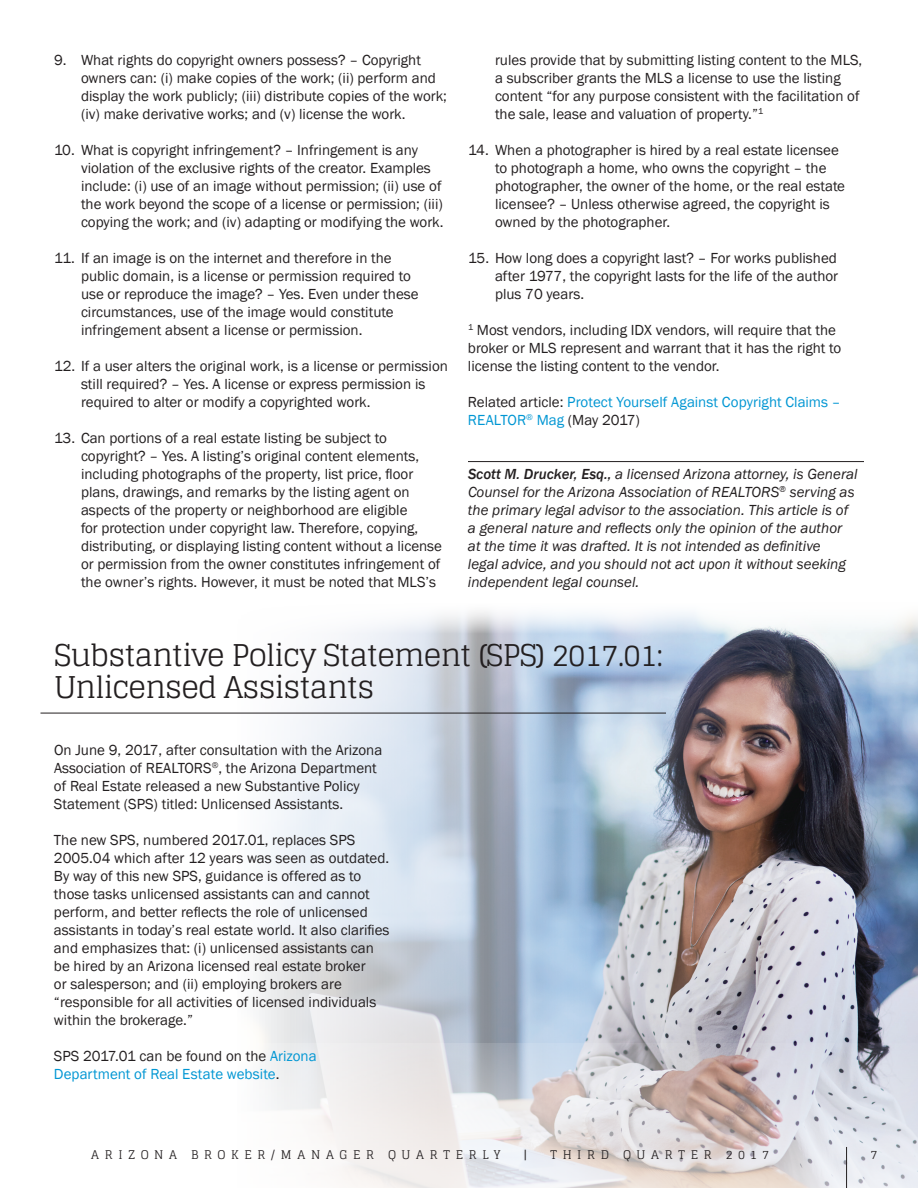
<style>
.page{position:relative;width:918px;height:1188px;background:#fff}
.page>*{position:absolute;margin:0;border:0;box-sizing:border-box;transform-origin:0 0}
.t1{font:30px/31.5px "Glegoo";letter-spacing:-.03em;color:#231f20}
.t2{font:15px/18px "Franklin Gothic";color:#231f20}
.t3{font:italic 15px/18px "Franklin Gothic";color:#231f20}
.t4{font:15px/18px "Franklin Gothic";color:#0096d3}
.t5{font:12px "Glegoo";letter-spacing:.465em;color:#231f20}
.s1{color:#231f20}
.s2{font-weight:500}
</style>
<div class="page">
<img style="left:237px;top:611px;width:681px;height:432px">
<svg style="left:265px;top:1043px;width:653px;height:145px"></svg>
<hr style="left:468px;top:461px;width:396px;height:1px;background:#231f20">
<hr style="left:846px;top:1147px;width:1px;height:41px;background:#231f20">
<hr style="left:40px;top:713px;width:626px;height:1px;background:#231f20">
<p class="t2" style="left:81px;top:51px;width:367px;text-indent:-27px">9. What rights do copyright owners possess? – Copyright owners can: (i) make copies of the work; (ii) perform and display the work publicly; (iii) distribute copies of the work; (iv) make derivative works; and (v) license the work.</p>
<p class="t2" style="left:81px;top:141px;width:364px;text-indent:-27px">10. What is copyright infringement? – Infringement is any violation of the exclusive rights of the creator. Examples include: (i) use of an image without permission; (ii) use of the work beyond the scope of a license or permission; (iii) copying the work; and (iv) adapting or modifying the work.</p>
<p class="t2" style="left:81px;top:249px;width:339px;text-indent:-27px">11. If an image is on the internet and therefore in the public domain, is a license or permission required to use or reproduce the image? – Yes. Even under these circumstances, use of the image would constitute infringement absent a license or permission.</p>
<p class="t2" style="left:81px;top:357px;width:368px;text-indent:-27px">12. If a user alters the original work, is a license or permission still required? – Yes. A license or express permission is required to alter or modify a copyrighted work.</p>
<p class="t2" style="left:81px;top:429px;width:363px;text-indent:-27px">13. Can portions of a real estate listing be subject to copyright? – Yes. A listing’s original content elements, including photographs of the property, list price, floor plans, drawings, and remarks by the listing agent on aspects of the property or neighborhood are eligible<br>for protection under copyright law. Therefore, copying, distributing, or displaying listing content without a license or permission from the owner constitutes infringement of the owner’s rights. However, it must be noted that MLS’s</p>
<p class="t2" style="left:495px;top:51px;width:369px">rules provide that by submitting listing content to the MLS, a subscriber grants the MLS a license to use the listing content “for any purpose consistent with the facilitation of the sale, lease and valuation of property.”<sup>1</sup></p>
<p class="t2" style="left:495px;top:141px;width:352px;text-indent:-27px">14. When a photographer is hired by a real estate licensee to photograph a home, who owns the copyright – the photographer, the owner of the home, or the real estate licensee? – Unless otherwise agreed, the copyright is owned by the photographer.</p>
<p class="t2" style="left:495px;top:249px;width:345px;text-align:justify;text-indent:-27px">15. How long does a copyright last? – For works published after 1977, the copyright lasts for the life of the author plus 70 years.</p>
<p class="t2" style="left:468px;top:321px;width:375px"><sup>1</sup> Most vendors, including IDX vendors, will require that the broker or MLS represent and warrant that it has the right to license the listing content to the vendor.</p>
<p class="t4" style="left:468px;top:393px;width:374px"><span class="s1">Related article:</span> Protect Yourself Against Copyright Claims –<br>REALTOR<sup>®</sup> Mag <span class="s1">(May 2017)</span></p>
<p class="t3" style="left:468px;top:465px;width:391px"><span class="s2">Scott M. Drucker, Esq.,</span> a licensed Arizona attorney, is General Counsel for the Arizona Association of REALTORS<sup>®</sup> serving as the primary legal advisor to the association. This article is of a general nature and reflects only the opinion of the author at the time it was drafted. It is not intended as definitive<br>legal advice, and you should not act upon it without seeking independent legal counsel.</p>
<h1 class="t1" style="left:54px;top:639px;width:611px">Substantive Policy Statement (SPS) 2017.01:<br>Unlicensed Assistants</h1>
<p class="t2" style="left:54px;top:741px;width:330px">On June 9, 2017, after consultation with the Arizona Association of REALTORS<sup>®</sup>, the Arizona Department of Real Estate released a new Substantive Policy Statement (SPS) titled: Unlicensed Assistants.</p>
<p class="t2" style="left:54px;top:831px;width:337px">The new SPS, numbered 2017.01, replaces SPS 2005.04 which after 12 years was seen as outdated.<br>By way of this new SPS, guidance is offered as to those tasks unlicensed assistants can and cannot perform, and better reflects the role of unlicensed assistants in today’s real estate world. It also clarifies and emphasizes that: (i) unlicensed assistants can be hired by an Arizona licensed real estate broker<br>or salesperson; and (ii) employing brokers are “responsible for all activities of licensed individuals within the brokerage.”</p>
<p class="t4" style="left:54px;top:1047px;width:264px"><span class="s1">SPS 2017.01 can be found on the</span> Arizona<br>Department of Real Estate website<span class="s1">.</span></p>
<p class="t5" style="left:91px;top:1147px;width:411px">ARIZONA BROKER/MANAGER QUARTERLY</p>
<p class="t5" style="left:524px;top:1147px;width:5px">|</p>
<p class="t5" style="left:550px;top:1147px;width:220px">THIRD QUARTER 2017</p>
<p class="t5" style="left:871px;top:1147px;width:8px">7</p>
</div>
